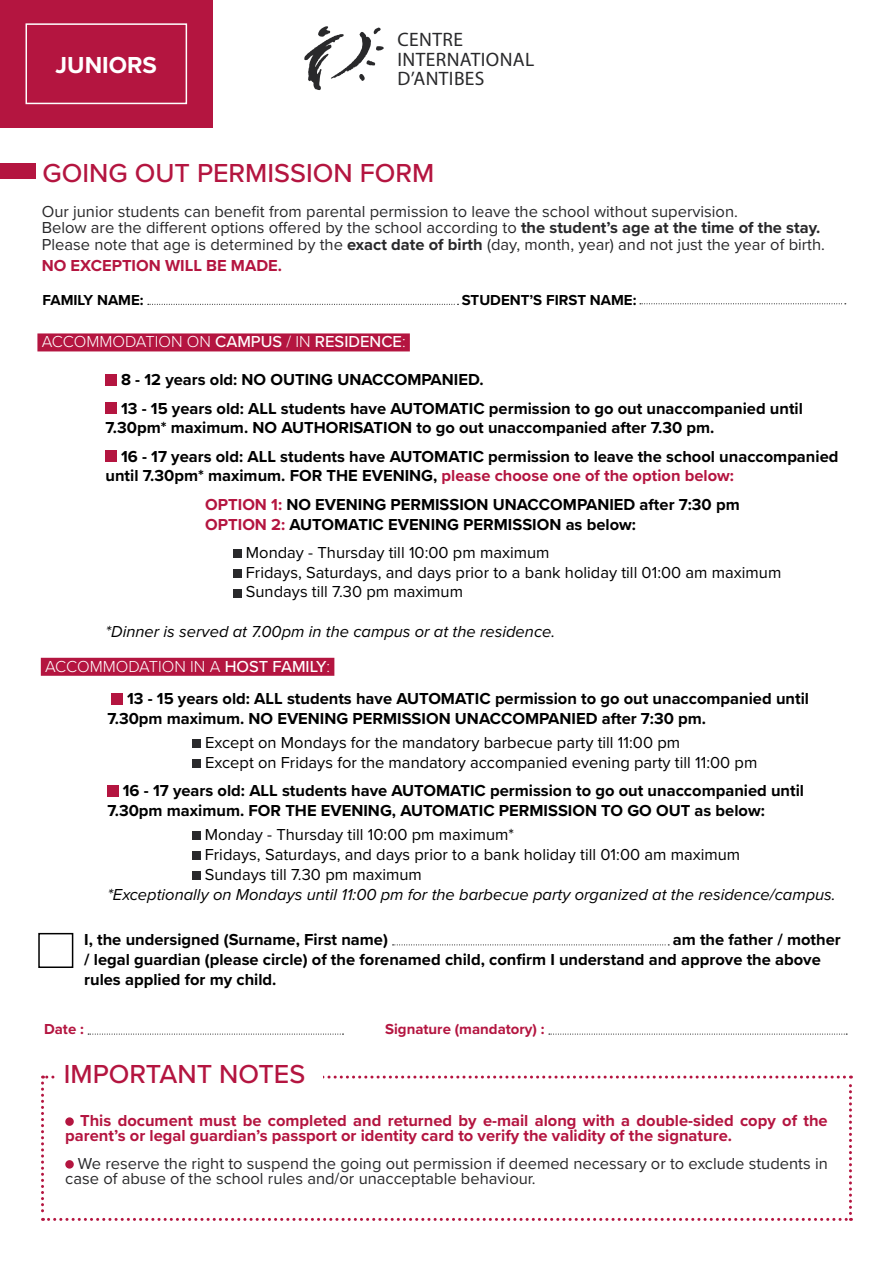
<style>
.page{position:relative;width:893px;height:1263px;background:#fff}
.page>*{position:absolute;margin:0;border:0;box-sizing:border-box;transform-origin:0 0}
.t1{font:500 27px "Proxima Nova";color:#b41540}
.t2{font:700 24px "Proxima Nova";color:#fff}
.t3{font:19.5px/19.5px "Myriad Pro";letter-spacing:.02em;color:#29292b}
.t4{font:700 16.5px/19.8px "Proxima Nova";color:#000}
.t5{font:16.5px/16.5px "Proxima Nova";color:#29292b}
.t6{font:16.5px/19.8px "Proxima Nova";color:#000}
.t7{font:700 16.5px/15px "Proxima Nova";color:#b41540}
.t8{font:italic 16.5px "Proxima Nova";color:#000}
.t9{font:300 16.5px "Proxima Nova";color:#fff}
.t10{font:700 15px "Proxima Nova";color:#000}
.t11{font:700 15px "Proxima Nova";color:#b41540}
.s1{font-weight:700}
.s2{font-weight:500}
.s3{color:#b41540}
.s4{font-weight:400}
</style>
<div class="page">
<svg style="left:148px;top:304px;width:310px;height:1px"></svg>
<svg style="left:304px;top:26px;width:80px;height:64px"></svg>
<div style="left:0;top:0;width:213px;height:128px;background:#b41540"></div>
<div style="left:26px;top:23px;width:161px;height:81px;border:2px solid #fff"></div>
<div style="left:0;top:164px;width:35px;height:15px;background:#b41540"></div>
<div style="left:112px;top:693px;width:11px;height:11px;background:#b41540"></div>
<div style="left:192px;top:740px;width:9px;height:8px;background:#29292b"></div>
<div style="left:192px;top:759px;width:9px;height:9px;background:#29292b"></div>
<div style="left:107px;top:785px;width:12px;height:11px;background:#b41540"></div>
<div style="left:192px;top:832px;width:9px;height:8px;background:#29292b"></div>
<div style="left:192px;top:851px;width:9px;height:9px;background:#29292b"></div>
<div style="left:192px;top:871px;width:9px;height:9px;background:#29292b"></div>
<svg style="left:393px;top:944px;width:276px;height:1px"></svg>
<svg style="left:88px;top:1034px;width:255px;height:1px"></svg>
<svg style="left:549px;top:1034px;width:298px;height:1px"></svg>
<svg style="left:41px;top:1075px;width:811px;height:146px"></svg>
<div style="left:55px;top:1053px;width:268px;height:45px;background:#fff"></div>
<div style="left:38px;top:933px;width:35px;height:35px;border:2px solid #000"></div>
<div style="left:106px;top:374px;width:11px;height:11px;background:#b41540"></div>
<div style="left:106px;top:402px;width:11px;height:11px;background:#b41540"></div>
<div style="left:106px;top:450px;width:11px;height:12px;background:#b41540"></div>
<div style="left:233px;top:549px;width:9px;height:9px;background:#29292b"></div>
<div style="left:233px;top:569px;width:9px;height:9px;background:#29292b"></div>
<div style="left:233px;top:589px;width:9px;height:8px;background:#29292b"></div>
<div style="left:37px;top:333px;width:373px;height:18px;background:#b41540"></div>
<div style="left:41px;top:658px;width:293px;height:18px;background:#b41540"></div>
<svg style="left:640px;top:303px;width:206px;height:1px"></svg>
<h2 class="t2" style="left:56px;top:47px;width:103px">JUNIORS</h2>
<p class="t3" style="left:397px;top:29px;width:138px">CENTRE<br>INTERNATIONAL<br>D’ANTIBES</p>
<h1 class="t1" style="left:43px;top:153px;width:393px">GOING OUT PERMISSION FORM</h1>
<p class="t5" style="left:42px;top:202px;width:785px">Our junior students can benefit from parental permission to leave the school without supervision.<br>Below are the different options offered by the school according to <span class="s1">the student’s age at the time of the stay.<br></span>Please note that age is determined by the <span class="s1">exact date of birth</span> (day, month, year) and not just the year of birth.</p>
<p class="t7" style="left:42px;top:257px;width:242px">NO EXCEPTION WILL BE MADE.</p>
<p class="t10" style="left:43px;top:288px;width:103px">FAMILY NAME:</p>
<p class="t10" style="left:462px;top:288px;width:176px">STUDENT’S FIRST NAME:</p>
<p class="t9" style="left:42px;top:329px;width:365px">ACCOMMODATION ON <span class="s2">CAMPUS</span> / IN <span class="s2">RESIDENCE</span>:</p>
<p class="t4" style="left:121px;top:365px;width:683px;line-height:28.3px">8 - 12 years old: NO OUTING UNACCOMPANIED.<br>13 - 15 years old: ALL students have AUTOMATIC permission to go out unaccompanied until</p>
<p class="t4" style="left:121px;top:413px;width:719px;line-height:28.3px;text-indent:-15px">7.30pm* maximum. NO AUTHORISATION to go out unaccompanied after 7.30 pm.<br>16 - 17 years old: ALL students have AUTOMATIC permission to leave the school unaccompanied</p>
<p class="t4" style="left:205px;top:461px;width:536px;line-height:28.3px;text-indent:-100px">until 7.30pm* maximum. FOR THE EVENING, <span class="s3">please choose one of the option below:<br>OPTION 1:</span> NO EVENING PERMISSION UNACCOMPANIED after 7:30 pm</p>
<p class="t4" style="left:246px;top:509px;width:392px;line-height:28.3px;text-indent:-41px"><span class="s3">OPTION 2:</span> AUTOMATIC EVENING PERMISSION as below:<br><span class="s4">Monday - Thursday till 10:00 pm maximum</span></p>
<p class="t6" style="left:246px;top:561px;width:537px">Fridays, Saturdays, and days prior to a bank holiday till 01:00 am maximum<br>Sundays till 7.30 pm maximum</p>
<p class="t8" style="left:106px;top:619px;width:451px">*Dinner is served at 7.00pm in the campus or at the residence.</p>
<p class="t9" style="left:45px;top:654px;width:287px">ACCOMMODATION IN A <span class="s2">HOST FAMILY</span>:</p>
<p class="t4" style="left:107px;top:688px;width:703px;text-indent:20px">13 - 15 years old: ALL students have AUTOMATIC permission to go out unaccompanied until<br>7.30pm maximum. NO EVENING PERMISSION UNACCOMPANIED after 7:30 pm.</p>
<p class="t6" style="left:205px;top:732px;width:554px">Except on Mondays for the mandatory barbecue party till 11:00 pm<br>Except on Fridays for the mandatory accompanied evening party till 11:00 pm</p>
<p class="t4" style="left:107px;top:780px;width:698px;text-indent:15px">16 - 17 years old: ALL students have AUTOMATIC permission to go out unaccompanied until<br>7.30pm maximum. FOR THE EVENING, AUTOMATIC PERMISSION TO GO OUT as below:</p>
<p class="t6" style="left:205px;top:824px;width:537px">Monday - Thursday till 10:00 pm maximum*<br>Fridays, Saturdays, and days prior to a bank holiday till 01:00 am maximum<br>Sundays till 7.30 pm maximum</p>
<p class="t8" style="left:107px;top:882px;width:730px">*Exceptionally on Mondays until 11:00 pm for the barbecue party organized at the residence/campus.</p>
<p class="t4" style="left:84px;top:929px;width:305px">I, the undersigned (Surname, First name)</p>
<p class="t4" style="left:84px;top:929px;width:758px;text-indent:589px">am the father / mother / legal guardian (please circle) of the forenamed child, confirm I understand and approve the above rules applied for my child.</p>
<p class="t11" style="left:44px;top:1018px;width:41px">Date :</p>
<p class="t11" style="left:385px;top:1018px;width:161px">Signature (mandatory) :</p>
<h1 class="t1" style="left:64px;top:1054px;width:243px">IMPORTANT NOTES</h1>
<p class="t7" style="left:65px;top:1112px;width:764px;text-indent:15px">This document must be completed and returned by e-mail along with a double-sided copy of the parent’s or legal guardian’s passport or identity card to verify the validity of the signature.</p>
<p class="t5" style="left:65px;top:1155px;width:764px;line-height:15px;text-indent:13px">We reserve the right to suspend the going out permission if deemed necessary or to exclude students in case of abuse of the school rules and/or unacceptable behaviour.</p>
</div>
